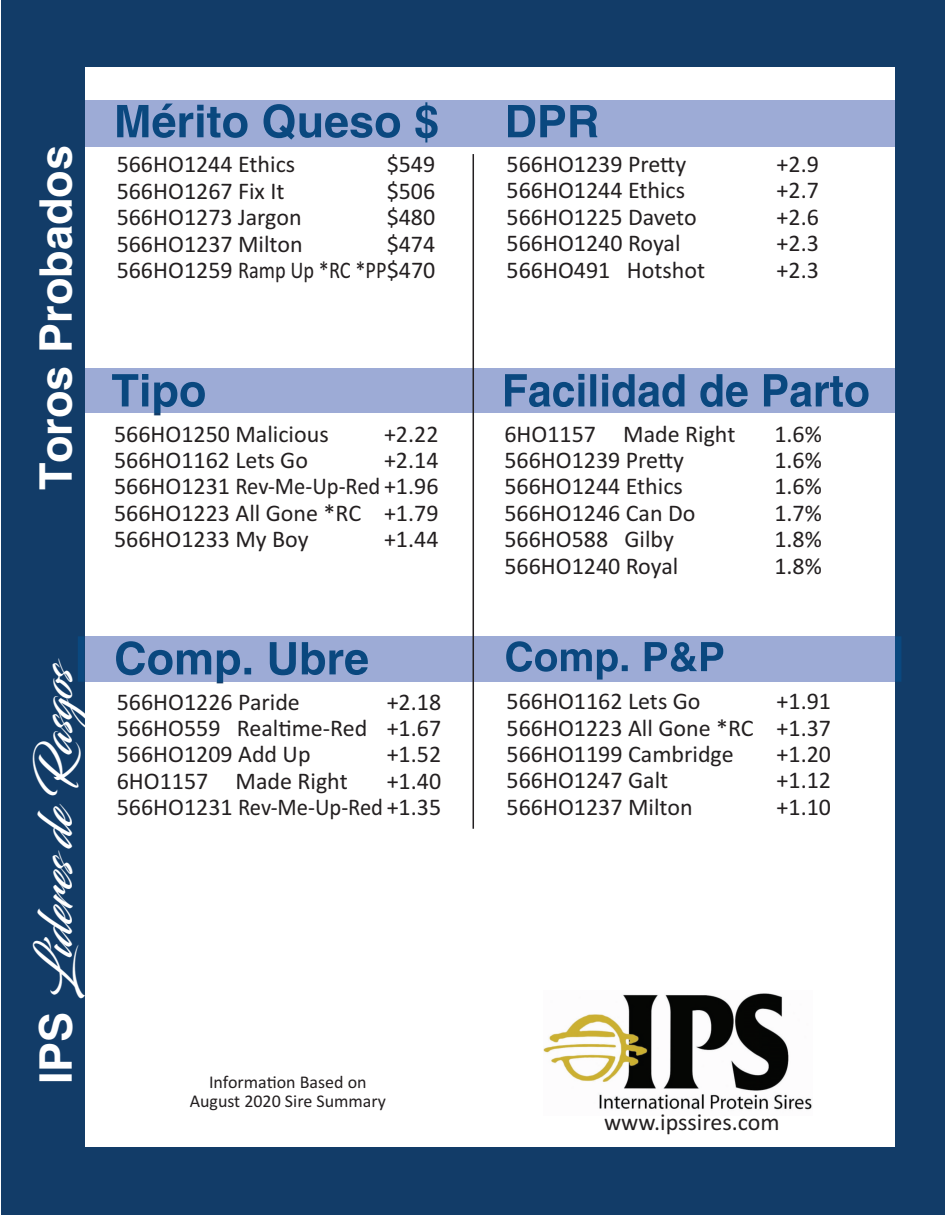
<style>
.page{position:relative;width:945px;height:1215px;background:#fff}
.page>*{position:absolute;margin:0;border:0;box-sizing:border-box;transform-origin:0 0}
.t1{font:46.5px "Blacksword";color:#fff}
.t2{font:700 45px "Helvetica";color:#fff}
.t3{font:24px/26.4px "Calibri";color:#231f20;text-align:justify}
.t4{font:18px/19.8px "Calibri";color:#231f20;text-align:center}
.s1{font-family:"Helvetica";font-weight:700;font-size:45px}
</style>
<div class="page">
<div style="left:1px;top:0;width:944px;height:1215px;background:#123c68"></div>
<div style="left:85px;top:68px;width:810px;height:1080px;background:#fff"></div>
<img style="left:544px;top:993px;width:268px;height:117px">
<div style="left:85px;top:368px;width:810px;height:45px;background:#9dabd6"></div>
<svg style="left:112px;top:374px;width:93px;height:39px"></svg>
<svg style="left:505px;top:374px;width:307px;height:33px"></svg>
<svg style="left:78px;top:636px;width:823px;height:46px;background:#8399c6"></svg>
<div style="left:85px;top:100px;width:810px;height:47px;background:#9dabd6"></div>
<svg style="left:117px;top:102px;width:321px;height:41px"></svg>
<svg style="left:508px;top:105px;width:89px;height:32px"></svg>
<hr style="left:473px;top:154px;width:1px;height:675px;background:#231f20">
<h2 class="t2" style="left:30px;top:490px;width:347px;rotate:-90deg">Toros Probados</h2>
<p class="t3" style="left:117px;top:151px;width:180px">566HO1244 Ethics</p>
<p class="t3" style="left:387px;top:151px;width:50px">$549</p>
<p class="t3" style="left:117px;top:177px;width:169px">566HO1267 Fix It</p>
<p class="t3" style="left:387px;top:177px;width:50px">$506</p>
<p class="t3" style="left:117px;top:204px;width:186px">566HO1273 Jargon</p>
<p class="t3" style="left:387px;top:204px;width:50px">$480</p>
<p class="t3" style="left:117px;top:230px;width:188px">566HO1237 Milton</p>
<p class="t3" style="left:117px;top:230px;width:320px;text-align:right">$474<br>566HO1259 Ramp Up *RC *PP$470</p>
<p class="t3" style="left:114px;top:420px;width:216px">566HO1250 Malicious</p>
<p class="t3" style="left:384px;top:420px;width:56px">+2.22</p>
<p class="t3" style="left:114px;top:447px;width:195px">566HO1162 Lets Go</p>
<p class="t3" style="left:114px;top:447px;width:326px;text-indent:270px">+2.14<br>566HO1231 Rev-Me-Up-Red +1.96<br>566HO1223 All Gone *RC +1.79<br>566HO1233 My Boy</p>
<p class="t3" style="left:384px;top:526px;width:56px">+1.44</p>
<h1 class="t1" style="left:28px;top:1084px;width:430px;rotate:-90deg"><span class="s1">IPS</span> Líderes de Rasgos</h1>
<p class="t3" style="left:117px;top:688px;width:185px">566HO1226 Paride</p>
<p class="t3" style="left:117px;top:688px;width:326px;text-indent:270px">+2.18<br>566HO559 Realtime-Red +1.67<br>566HO1209 Add Up</p>
<p class="t3" style="left:387px;top:741px;width:56px">+1.52</p>
<p class="t3" style="left:117px;top:767px;width:233px">6HO1157 Made Right</p>
<p class="t3" style="left:117px;top:767px;width:326px;text-align:right">+1.40<br>566HO1231 Rev-Me-Up-Red +1.35</p>
<p class="t4" style="left:190px;top:1072px;width:198px">Information Based on<br>August 2020 Sire Summary</p>
<p class="t3" style="left:507px;top:151px;width:181px">566HO1239 Pretty</p>
<p class="t3" style="left:777px;top:151px;width:44px">+2.9</p>
<p class="t3" style="left:507px;top:177px;width:180px">566HO1244 Ethics</p>
<p class="t3" style="left:777px;top:177px;width:44px">+2.7</p>
<p class="t3" style="left:507px;top:203px;width:192px">566HO1225 Daveto</p>
<p class="t3" style="left:777px;top:203px;width:44px">+2.6</p>
<p class="t3" style="left:507px;top:230px;width:176px">566HO1240 Royal</p>
<p class="t3" style="left:777px;top:230px;width:44px">+2.3</p>
<p class="t3" style="left:507px;top:256px;width:200px">566HO491 Hotshot</p>
<p class="t3" style="left:777px;top:256px;width:44px">+2.3</p>
<p class="t3" style="left:504px;top:420px;width:233px">6HO1157 Made Right</p>
<p class="t3" style="left:774px;top:420px;width:49px">1.6%</p>
<p class="t3" style="left:504px;top:447px;width:181px">566HO1239 Pretty</p>
<p class="t3" style="left:774px;top:447px;width:49px">1.6%</p>
<p class="t3" style="left:504px;top:473px;width:180px">566HO1244 Ethics</p>
<p class="t3" style="left:774px;top:473px;width:49px">1.6%</p>
<p class="t3" style="left:504px;top:499px;width:193px">566HO1246 Can Do</p>
<p class="t3" style="left:774px;top:499px;width:49px">1.7%</p>
<p class="t3" style="left:504px;top:526px;width:171px">566HO588 Gilby</p>
<p class="t3" style="left:774px;top:526px;width:49px">1.8%</p>
<p class="t3" style="left:504px;top:552px;width:176px">566HO1240 Royal</p>
<p class="t3" style="left:774px;top:552px;width:49px">1.8%</p>
<p class="t3" style="left:507px;top:688px;width:195px">566HO1162 Lets Go</p>
<p class="t3" style="left:507px;top:688px;width:326px;text-indent:270px">+1.91<br>566HO1223 All Gone *RC +1.37<br>566HO1199 Cambridge</p>
<p class="t3" style="left:777px;top:741px;width:56px">+1.20</p>
<p class="t3" style="left:507px;top:767px;width:163px">566HO1247 Galt</p>
<p class="t3" style="left:777px;top:767px;width:56px">+1.12</p>
<p class="t3" style="left:507px;top:793px;width:188px">566HO1237 Milton</p>
<p class="t3" style="left:777px;top:793px;width:56px">+1.10</p>
<p class="t3" style="left:604px;top:1109px;width:177px">www.ipssires.com</p>
</div>
